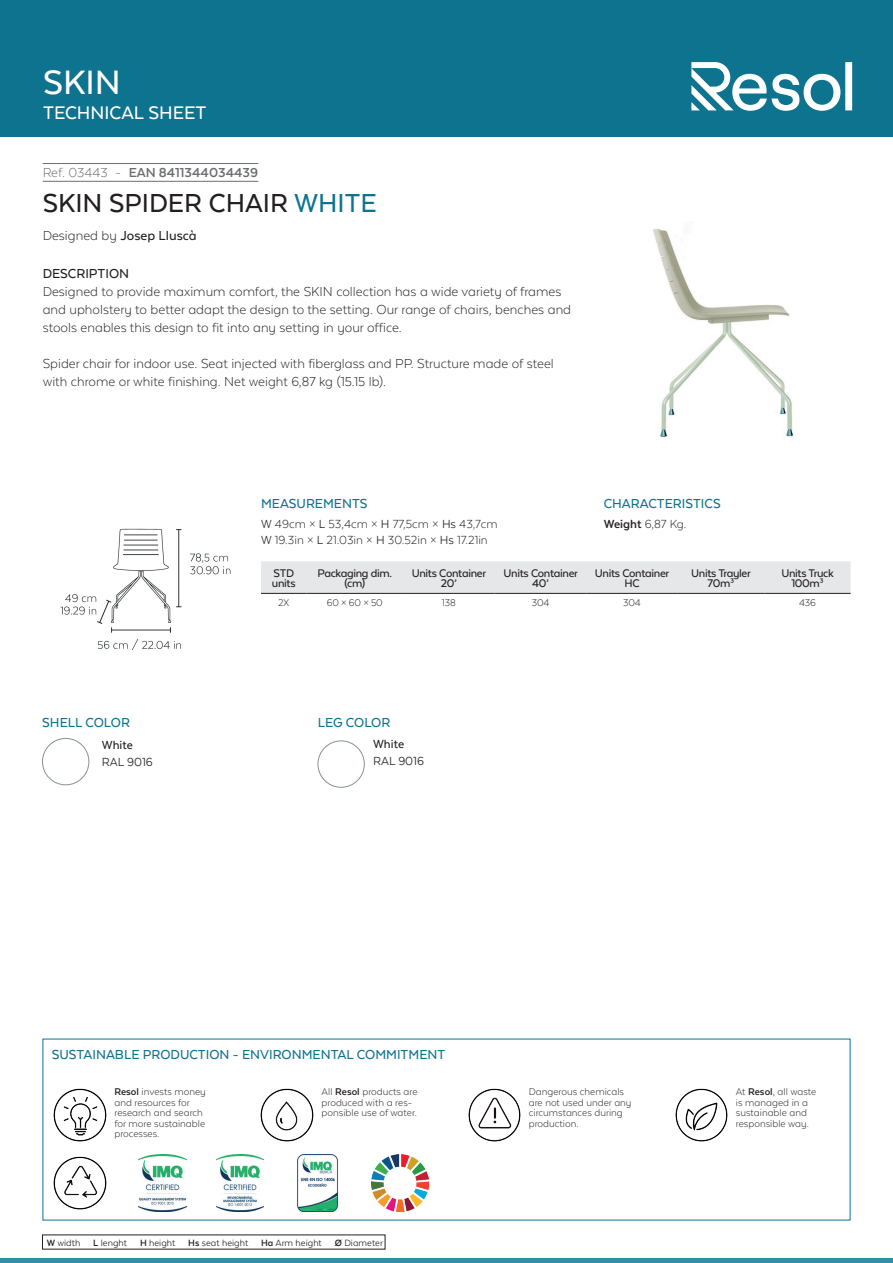
<style>
.page{position:relative;width:893px;height:1263px;background:#fff}
.page>*{position:absolute;margin:0;border:0;box-sizing:border-box;transform-origin:0 0}
.t1{font:500 39px "Texta Alt";color:#fff}
.t2{font:500 30px "Texta Alt";color:#231f20}
.t3{font:500 21px "Texta Alt";color:#fff}
.t4{font:300 15px/18px "Texta Alt";color:#231f20}
.t5{font:500 15px "Texta Alt";color:#0d738f}
.t6{font:500 15px "Texta Alt";color:#231f20}
.t7{font:700 15px "Texta Alt";color:#6c6d70}
.t8{font:300 13.5px/16.2px "Texta Alt";color:#231f20}
.t9{font:13.5px "Texta Alt";color:#231f20}
.t10{font:500 13.5px "Texta Alt";color:#231f20}
.t11{font:500 12.75px/10.5px "Texta Alt";letter-spacing:-.025em;color:#231f20;text-align:center}
.t12{font:300 11.25px/10.5px "Texta Alt";color:#231f20}
.t13{font:10.5px "Texta Alt";color:#231f20}
.s1{font-weight:300}
.s2{color:#0d738f}
.s3{font-weight:400}
.s4{font-weight:700}
</style>
<div class="page">
<div style="left:0;top:0;width:893px;height:137px;background:#0d738f"></div>
<hr style="left:0;top:1259px;width:893px;height:4px;background:#348ea3">
<svg style="left:691px;top:62px;width:161px;height:49px"></svg>
<hr style="left:43px;top:163px;width:215px;height:1px;background:#6c6d70">
<hr style="left:43px;top:181px;width:215px;height:1px;background:#6c6d70">
<img style="left:653px;top:229px;width:141px;height:208px">
<img style="left:42px;top:738px;width:47px;height:47px;border-radius:23px">
<div style="left:42px;top:738px;width:47px;height:47px;border:1px solid #89948d;border-radius:50%"></div>
<img style="left:318px;top:741px;width:46px;height:46px;border-radius:23px">
<div style="left:318px;top:741px;width:46px;height:46px;border:1px solid #89948d;border-radius:50%"></div>
<img style="left:60px;top:528px;width:171px;height:122px">
<div style="left:261px;top:561px;width:590px;height:32px;background:#e6e7e9"></div>
<hr style="left:261px;top:593px;width:46px;height:1px;background:#231f20">
<hr style="left:307px;top:593px;width:96px;height:1px;background:#231f20">
<hr style="left:403px;top:593px;width:92px;height:1px;background:#231f20">
<hr style="left:495px;top:593px;width:92px;height:1px;background:#231f20">
<hr style="left:587px;top:593px;width:90px;height:1px;background:#231f20">
<hr style="left:677px;top:593px;width:88px;height:1px;background:#231f20">
<hr style="left:765px;top:593px;width:86px;height:1px;background:#231f20">
<img style="left:53px;top:1088px;width:54px;height:54px">
<img style="left:260px;top:1088px;width:54px;height:54px">
<img style="left:468px;top:1088px;width:53px;height:54px">
<img style="left:675px;top:1088px;width:53px;height:54px">
<img style="left:53px;top:1156px;width:54px;height:54px">
<img style="left:138px;top:1155px;width:48px;height:56px">
<img style="left:216px;top:1155px;width:48px;height:56px">
<img style="left:297px;top:1155px;width:41px;height:56px">
<img style="left:372px;top:1155px;width:56px;height:56px">
<h1 class="t1" style="left:43px;top:62px;width:79px">SKIN</h1>
<h3 class="t3" style="left:43px;top:102px;width:165px">TECHNICAL SHEET</h3>
<p class="t7" style="left:43px;top:164px;width:217px"><span class="s1">Ref. 03443 -</span> EAN 8411344034439</p>
<h2 class="t2" style="left:43px;top:188px;width:336px">SKIN SPIDER CHAIR <span class="s2">WHITE</span></h2>
<p class="t6" style="left:43px;top:228px;width:156px"><span class="s1">Designed by</span> Josep Lluscà</p>
<p class="t6" style="left:43px;top:265px;width:88px">DESCRIPTION</p>
<p class="t4" style="left:43px;top:282px;width:530px">Designed to provide maximum comfort, the SKIN collection has a wide variety of frames and upholstery to better adapt the design to the setting. Our range of chairs, benches and stools enables this design to fit into any setting in your office.</p>
<p class="t4" style="left:43px;top:354px;width:513px">Spider chair for indoor use. Seat injected with fiberglass and PP. Structure made of steel with chrome or white finishing. Net weight 6,87 kg (15.15 lb).</p>
<p class="t5" style="left:42px;top:714px;width:89px">SHELL COLOR</p>
<p class="t10" style="left:102px;top:738px;width:33px">White</p>
<p class="t9" style="left:102px;top:755px;width:52px">RAL 9016</p>
<p class="t5" style="left:261px;top:495px;width:108px">MEASUREMENTS</p>
<p class="t8" style="left:261px;top:516px;width:238px"><span class="s3">W</span> 49cm × <span class="s3">L</span> 53,4cm × <span class="s3">H</span> 77,5cm × <span class="s3">Hs</span> 43,7cm<br><span class="s3">W</span> 19.3in × <span class="s3">L</span> 21.03in × <span class="s3">H</span> 30.52in × <span class="s3">Hs</span> 17.21in</p>
<p class="t11" style="left:272px;top:568px;width:25px;text-align:left">STD units</p>
<p class="t11" style="left:317px;top:568px;width:76px">Packaging dim. (cm)</p>
<p class="t11" style="left:412px;top:568px;width:76px">Units Container<br>20’</p>
<p class="t11" style="left:504px;top:568px;width:76px">Units Container<br>40’</p>
<p class="t11" style="left:595px;top:568px;width:76px">Units Container<br>HC</p>
<p class="t11" style="left:691px;top:568px;width:61px">Units Trayler<br>70m³</p>
<p class="t11" style="left:781px;top:568px;width:54px">Units Truck<br>100m³</p>
<p class="t12" style="left:278px;top:597px;width:12px">2X</p>
<p class="t12" style="left:327px;top:597px;width:57px">60 × 60 × 50</p>
<p class="t12" style="left:442px;top:597px;width:15px">138</p>
<p class="t12" style="left:532px;top:597px;width:19px">304</p>
<p class="t12" style="left:623px;top:597px;width:19px">304</p>
<p class="t12" style="left:799px;top:597px;width:18px">436</p>
<p class="t5" style="left:604px;top:495px;width:118px">CHARACTERISTICS</p>
<p class="t8" style="left:604px;top:516px;width:84px"><span class="s4">Weight</span> 6,87 Kg.</p>
<p class="t5" style="left:318px;top:714px;width:74px">LEG COLOR</p>
<p class="t10" style="left:373px;top:737px;width:33px">White</p>
<p class="t9" style="left:373px;top:754px;width:52px">RAL 9016</p>
<p class="t5" style="left:52px;top:1047px;width:395px">SUSTAINABLE PRODUCTION - ENVIRONMENTAL COMMITMENT</p>
<p class="t12" style="left:114px;top:1086px;width:93px"><span class="s4">Resol</span> invests money and resources for research and search for more sustainable processes.</p>
<p class="t12" style="left:322px;top:1086px;width:97px">All <span class="s4">Resol</span> products are produced with a res&shy;ponsible use of water.</p>
<p class="t12" style="left:529px;top:1086px;width:104px">Dangerous chemicals are not used under any circumstances during production.</p>
<p class="t12" style="left:736px;top:1086px;width:82px">At <span class="s4">Resol</span>, all waste is managed in a sustainable and responsible way.</p>
<p class="t13" style="left:47px;top:1237px;width:338px"><span class="s4">W</span> width <span class="s4">L</span> lenght <span class="s4">H</span> height <span class="s4">Hs</span> seat height <span class="s4">Ha</span> Arm height <span class="s4">Ø</span> Diameter</p>
</div>
